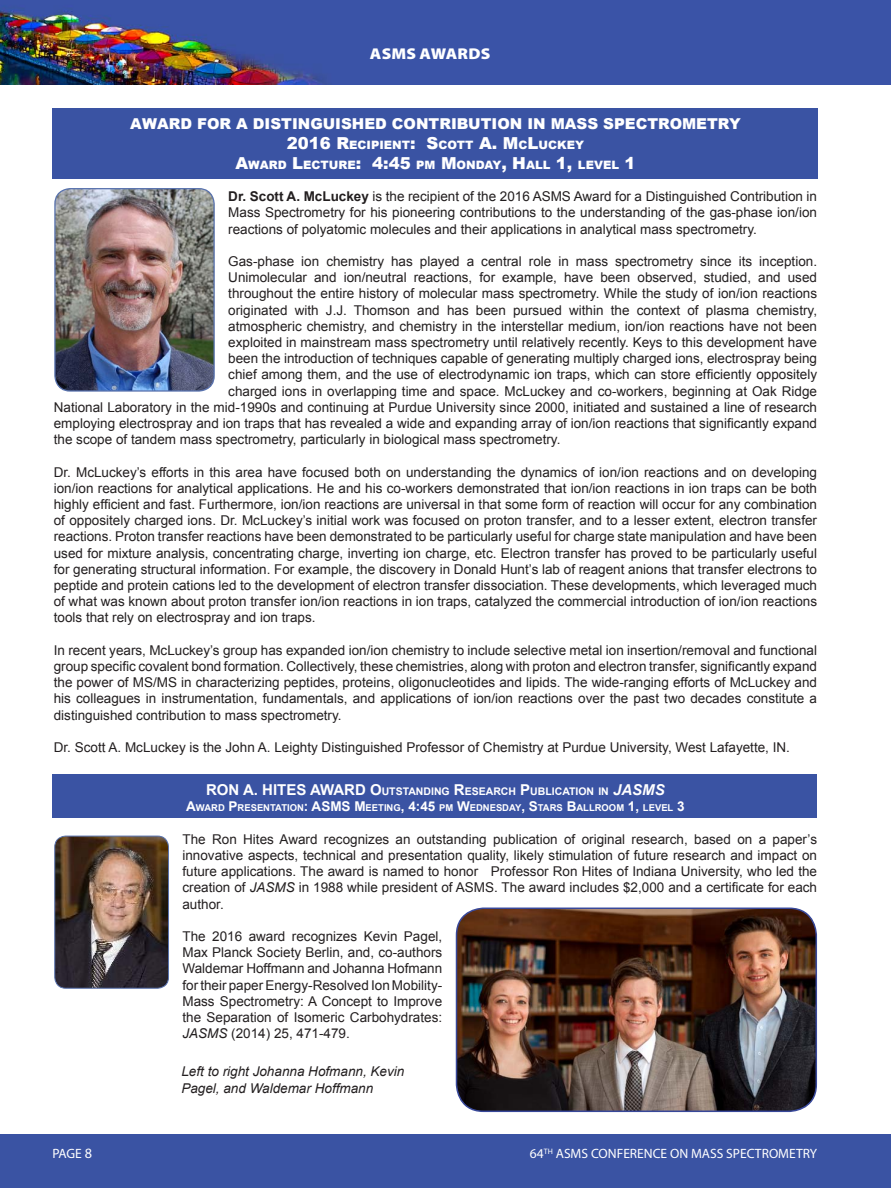
<style>
.page{position:relative;width:891px;height:1188px;background:#fff}
.page>*{position:absolute;margin:0;border:0;box-sizing:border-box;transform-origin:0 0}
.t1{font:900 15.6px "Myriad Pro";letter-spacing:.015em;color:#fff;scale:1.09 1}
.t2{font:900 15px "Arial";color:#fff}
.t3{font:700 15px "Arial";color:#fff}
.t4{font:13.5px/16.2px "Arial";color:#231f20;text-align:justify}
.t5{font:13.5px/16.2px "Arial";color:#221e1f;text-align:justify}
.t6{font:italic 13.5px/16.2px "Arial";color:#231f20}
.t7{font:13.5px "Myriad Pro";color:#fff}
.t8{font:900 11.55px/19.8px "Arial";color:#fff;text-align:center}
.t9{font:700 10.5px "Arial";color:#fff}
.t10{font:700 9.45px "Arial";color:#fff}
.s1{font-size:16.5px}
.s2{font-weight:700}
.s3{font-size:15px}
.s4{font-style:italic;font-size:15px}
.s5{font-size:13.5px}
.s6{font-style:italic}
.s7{font-size:14.25px}
</style>
<div class="page">
<div style="left:0;top:1134px;width:891px;height:54px;background:#3a53a3"></div>
<img style="left:0;top:0;width:850px;height:84px">
<div style="left:850px;top:0;width:41px;height:84px;background:#3a53a7"></div>
<div style="left:52px;top:108px;width:766px;height:70px;background:#3a53a3"></div>
<div style="left:52px;top:774px;width:765px;height:43px;background:#3a53a3"></div>
<img style="left:56px;top:836px;width:113px;height:151px">
<div style="left:54px;top:836px;width:115px;height:153px;border:1px solid #5872ae;border-radius:11px"></div>
<img style="left:55px;top:189px;width:159px;height:202px">
<div style="left:54px;top:188px;width:161px;height:204px;border:1px solid #5872ae;border-radius:15px"></div>
<img style="left:457px;top:908px;width:359px;height:203px">
<div style="left:456px;top:908px;width:361px;height:204px;border:2px solid #38489a;border-radius:27px"></div>
<p class="t1" style="left:347px;top:43px;width:182px">GENERAL INFORMATION</p>
<p class="t1" style="left:370px;top:43px;width:112px">ASMS AWARDS</p>
<p class="t2" style="left:130px;top:113px;width:26px">AWARD</p>
<p class="t2" style="left:197px;top:113px;width:157px">FOR A DISTINGUISHED</p>
<p class="t2" style="left:392px;top:113px;width:25px">CONTR</p>
<p class="t2" style="left:451px;top:113px;width:126px">IBUTION IN MASS</p>
<p class="t2" style="left:603px;top:113px;width:35px">SPECTROMETRY</p>
<p class="t8" style="left:235px;top:135px;width:402px"><span class="s1">2016 R</span>ECI PI ENT<span class="s1">: S</span>COTT <span class="s1">A. M</span> C<span class="s1">L</span>UCKEY<br><span class="s1">A</span>WARD <span class="s1">L</span>ECTURE<span class="s1">: 4:45</span> PM <span class="s1">M</span> ONDAY<span class="s1">, H</span>ALL <span class="s1">1,</span> LEVEL <span class="s1">1</span></p>
<p class="t5" style="left:228px;top:189px;width:590px"><span class="s2">Dr. Scott A. McLuckey</span> is the recipient of the 2016 ASMS Award for a Distinguished Contribution in Mass Spectrometry for his pioneering contributions to the understanding of the gas-phase ion/ion reactions of polyatomic molecules and their applications in analytical mass spectrometry.</p>
<p class="t4" style="left:228px;top:253px;width:590px">Gas-phase ion chemistry has played a central role in mass spectrometry since its inception.</p>
<p class="t4" style="left:228px;top:270px;width:590px">Unimolecular and ion/neutral reactions, for example, have been observed, studied, and used</p>
<p class="t4" style="left:228px;top:286px;width:590px">throughout the entire history of molecular mass spectrometry. While the study of ion/ion reactions</p>
<p class="t4" style="left:228px;top:302px;width:590px">originated with J.J. Thomson and has been pursued within the context of plasma chemistry,</p>
<p class="t4" style="left:228px;top:318px;width:590px">atmospheric chemistry, and chemistry in the interstellar medium, ion/ion reactions have not been</p>
<p class="t4" style="left:228px;top:334px;width:590px">exploited in mainstream mass spectrometry until relatively recently. Keys to this development have</p>
<p class="t4" style="left:228px;top:351px;width:590px">been the introduction of techniques capable of generating multiply charged ions, electrospray being</p>
<p class="t4" style="left:228px;top:367px;width:590px">chief among them, and the use of electrodynamic ion traps, which can store efficiently oppositely</p>
<p class="t4" style="left:228px;top:383px;width:590px">charged ions in overlapping time and space. McLuckey and co-workers, beginning at Oak Ridge</p>
<p class="t4" style="left:54px;top:399px;width:765px">National Laboratory in the mid-1990s and continuing at Purdue University since 2000, initiated and sustained a line of research</p>
<p class="t4" style="left:54px;top:415px;width:765px">employing electrospray and ion traps that has revealed a wide and expanding array of ion/ion reactions that significantly expand</p>
<p class="t4" style="left:54px;top:432px;width:508px">the scope of tandem mass spectrometry, particularly in biological mass spectrometry.</p>
<p class="t4" style="left:54px;top:464px;width:765px">Dr. McLuckey’s efforts in this area have focused both on understanding the dynamics of ion/ion reactions and on developing ion/ion reactions for analytical applications. He and his co-workers demonstrated that ion/ion reactions in ion traps can be both highly efficient and fast. Furthermore, ion/ion reactions are universal in that some form of reaction will occur for any combination of oppositely charged ions. Dr. McLuckey’s initial work was focused on proton transfer, and to a lesser extent, electron transfer reactions. Proton transfer reactions have been demonstrated to be particularly useful for charge state manipulation and have been used for mixture analysis, concentrating charge, inverting ion charge, etc. Electron transfer has proved to be particularly useful for generating structural information. For example, the discovery in Donald Hunt’s lab of reagent anions that transfer electrons to peptide and protein cations led to the development of electron transfer dissociation. These developments, which leveraged much of what was known about proton transfer ion/ion reactions in ion traps, catalyzed the commercial introduction of ion/ion reactions tools that rely on electrospray and ion traps.</p>
<p class="t4" style="left:54px;top:642px;width:765px">In recent years, McLuckey’s group has expanded ion/ion chemistry to include selective metal ion insertion/removal and functional group specific covalent bond formation. Collectively, these chemistries, along with proton and electron transfer, significantly expand the power of MS/MS in characterizing peptides, proteins, oligonucleotides and lipids. The wide-ranging efforts of McLuckey and his colleagues in instrumentation, fundamentals, and applications of ion/ion reactions over the past two decades constitute a distinguished contribution to mass spectrometry.</p>
<p class="t4" style="left:54px;top:739px;width:738px">Dr. Scott A. McLuckey is the John A. Leighty Distinguished Professor of Chemistry at Purdue University, West Lafayette, IN.</p>
<p class="t3" style="left:206px;top:780px;width:76px">Ron A. Hites</p>
<p class="t3" style="left:310px;top:780px;width:23px">Award</p>
<p class="t9" style="left:370px;top:785px;width:296px"><span class="s3">O</span>UTSTANDING <span class="s3">R</span>ESEARCH <span class="s3">P</span>UBLICATION IN <span class="s4">JASMS</span></p>
<p class="t10" style="left:186px;top:802px;width:417px"><span class="s5">A</span>WARD <span class="s5">P</span>RESENTATION<span class="s5">: ASMS M</span>EETING<span class="s5">, 4:45</span> PM <span class="s5">W</span>EDNESDAY<span class="s5">, S</span>TARS <span class="s5">B</span>ALLROOM</p>
<p class="t10" style="left:628px;top:802px;width:58px"><span class="s5">1,</span> LEVEL <span class="s5">3</span></p>
<p class="t4" style="left:182px;top:831px;width:636px">The Ron Hites Award recognizes an outstanding publication of original research, based on a paper’s innovative aspects, technical and presentation quality, likely stimulation of future research and impact on future applications. The award is named to honor Professor Ron Hites of Indiana University, who led the creation of <span class="s6">JASMS</span> in 1988 while president of ASMS. The award includes $2,000 and a certificate for each author.</p>
<p class="t4" style="left:182px;top:928px;width:261px">The 2016 award recognizes Kevin Pagel, Max Planck Society Berlin, and, co-authors Waldemar Hoffmann and Johanna Hofmann for their paper Energy-Resolved Ion Mobility-Mass Spectrometry: A Concept to Improve the Separation of Isomeric Carbohydrates:<br><span class="s6">JASMS</span> (2014) 25, 471-479.</p>
<p class="t6" style="left:181px;top:1064px;width:224px">Left to right Johanna Hofmann, Kevin<br>Pagel, and Waldemar Hoffmann</p>
<p class="t7" style="left:52px;top:1145px;width:41px">PAGE <span class="s7">8</span></p>
<p class="t7" style="left:530px;top:1145px;width:289px">64<sup>TH</sup> ASMS CONFERENCE ON MASS SPECTROMETRY</p>
</div>
